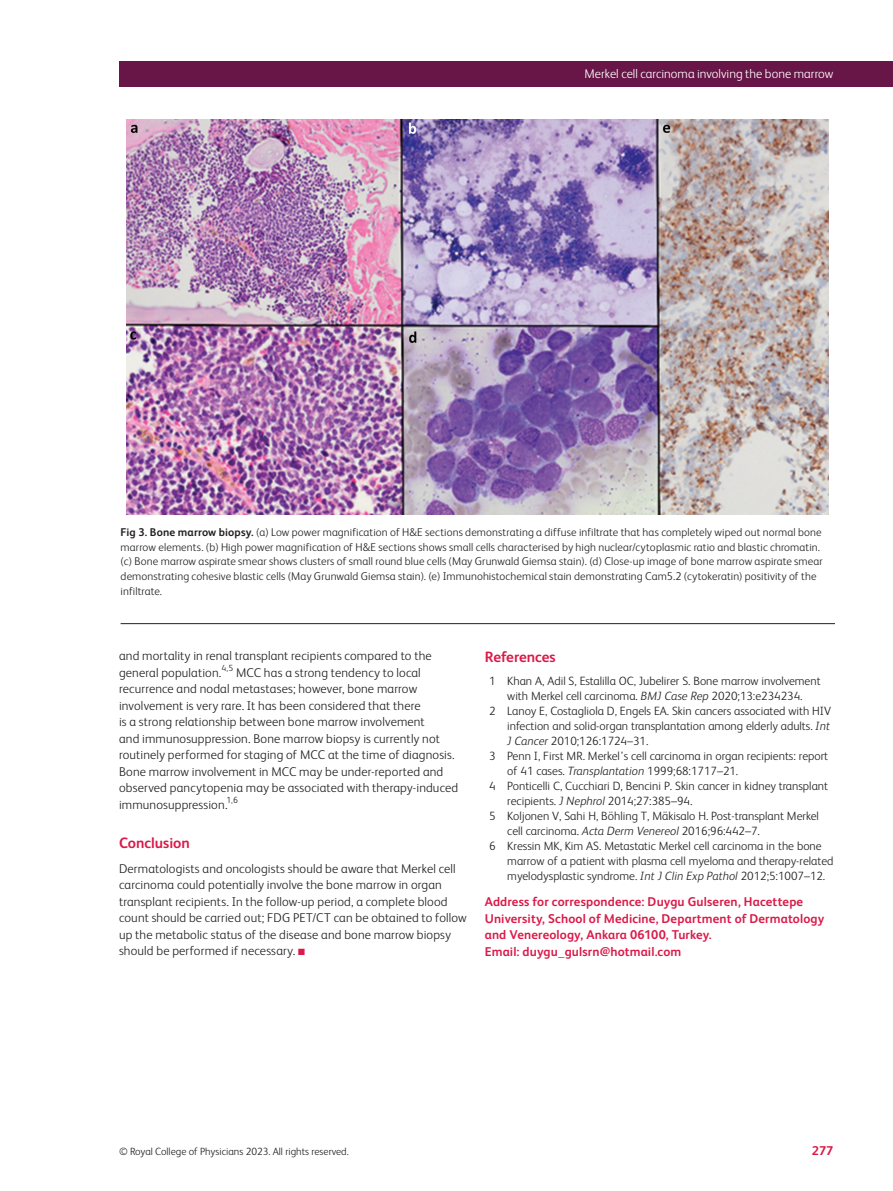
<style>
.page{position:relative;width:893px;height:1191px;background:#fff}
.page>*{position:absolute;margin:0;border:0;box-sizing:border-box;transform-origin:0 0}
.back_ref-list_TITLE{font:700 15px "FS Albert";letter-spacing:-.005em;color:#da1a48}
.body_CONCLUSIONS{font:700 15px "FS Albert";color:#da1a48}
.body_sec_P_noIndent{font:300 12.75px/16.5px "FS Albert";letter-spacing:.01em;color:#231f20}
.article-meta_author{font:700 12.75px/16.5px "FS Albert";letter-spacing:.01em;color:#da1a48}
.t1{font:300 12.75px "FS Albert";color:#fff}
.back_ref-list_REF_1{font:300 12px/15px "FS Albert";color:#231f20}
.Figure_caption{font:300 11.25px/14.7px "FS Albert";letter-spacing:.01em;color:#231f20}
.t2{font:300 10.5px "FS Albert";color:#231f20}
.body_sec_P_noIndent-2{font:300 8.85px "FS Albert";color:#231f20}
.s1{font-weight:700}
.s2{color:#da1a48}
.s3{font-style:italic}
</style>
<div class="page">
<div style="left:119px;top:62px;width:774px;height:25px;background:#681548"></div>
<img style="left:127px;top:120px;width:702px;height:394px">
<hr style="left:121px;top:623px;width:714px;height:1px;background:#231f20">
<p class="t1" style="left:584px;top:66px;width:250px">Merkel cell carcinoma involving the bone marrow</p>
<p class="Figure_caption" style="left:121px;top:525px;width:704px"><span class="s1">Fig 3. Bone marrow biopsy.</span> (a) Low power magnification of H&amp;E sections demonstrating a diffuse infiltrate that has completely wiped out normal bone marrow elements. (b) High power magnification of H&amp;E sections shows small cells characterised by high nuclear/cytoplasmic ratio and blastic chromatin. (c) Bone marrow aspirate smear shows clusters of small round blue cells (May Grunwald Giemsa stain). (d) Close-up image of bone marrow aspirate smear demonstrating cohesive blastic cells (May Grunwald Giemsa stain). (e) Immunohistochemical stain demonstrating Cam5.2 (cytokeratin) positivity of the infiltrate.</p>
<p class="body_sec_P_noIndent" style="left:119px;top:647px;width:314px">and mortality in renal transplant recipients compared to the general population.</p>
<p class="body_sec_P_noIndent-2" style="left:221px;top:663px;width:13px">4,5</p>
<p class="body_sec_P_noIndent" style="left:119px;top:664px;width:341px;text-indent:117px">MCC has a strong tendency to local recurrence and nodal metastases; however, bone marrow involvement is very rare. It has been considered that there<br>is a strong relationship between bone marrow involvement<br>and immunosuppression. Bone marrow biopsy is currently not routinely performed for staging of MCC at the time of diagnosis.<br>Bone marrow involvement in MCC may be under-reported and observed pancytopenia may be associated with therapy-induced immunosuppression.<sup>1,6</sup></p>
<p class="body_CONCLUSIONS" style="left:119px;top:834px;width:72px">Conclusion</p>
<p class="body_sec_P_noIndent" style="left:119px;top:860px;width:349px">Dermatologists and oncologists should be aware that Merkel cell carcinoma could potentially involve the bone marrow in organ transplant recipients. In the follow-up period, a complete blood count should be carried out; FDG PET/CT can be obtained to follow up the metabolic status of the disease and bone marrow biopsy should be performed if necessary. <span class="s2">■</span></p>
<p class="back_ref-list_TITLE" style="left:485px;top:648px;width:72px">References</p>
<p class="back_ref-list_REF_1" style="left:489px;top:673px;width:333px;text-align:center">1 Khan A, Adil S, Estalilla OC, Jubelirer S. Bone marrow involvement with Merkel cell carcinoma. <span class="s3">BMJ Case Rep</span> 2020;13:e234234.</p>
<p class="back_ref-list_REF_1" style="left:507px;top:703px;width:325px;text-align:justify;text-indent:-18px">2 Lanoy E, Costagliola D, Engels EA. Skin cancers associated with HIV infection and solid-organ transplantation among elderly adults. <span class="s3">Int J Cancer</span> 2010;126:1724–31.</p>
<p class="back_ref-list_REF_1" style="left:507px;top:748px;width:322px;text-indent:-18px">3 Penn I, First MR. Merkel’s cell carcinoma in organ recipients: report of 41 cases. <span class="s3">Transplantation</span> 1999;68:1717–21.</p>
<p class="back_ref-list_REF_1" style="left:507px;top:778px;width:322px;text-indent:-18px">4 Ponticelli C, Cucchiari D, Bencini P. Skin cancer in kidney transplant recipients. <span class="s3">J Nephrol</span> 2014;27:385–94.</p>
<p class="back_ref-list_REF_1" style="left:507px;top:808px;width:313px;text-indent:-18px">5 Koljonen V, Sahi H, Böhling T, Mäkisalo H. Post-transplant Merkel cell carcinoma. <span class="s3">Acta Derm Venereol</span> 2016;96:442–7.</p>
<p class="back_ref-list_REF_1" style="left:507px;top:838px;width:328px;text-indent:-18px">6 Kressin MK, Kim AS. Metastatic Merkel cell carcinoma in the bone marrow of a patient with plasma cell myeloma and therapy-related myelodysplastic syndrome. <span class="s3">Int J Clin Exp Pathol</span> 2012;5:1007–12.</p>
<p class="article-meta_author" style="left:485px;top:893px;width:341px">Address for correspondence: Duygu Gulseren, Hacettepe University, School of Medicine, Department of Dermatology and Venereology, Ankara 06100, Turkey.<br>Email: duygu_gulsrn@hotmail.com</p>
<p class="t2" style="left:119px;top:1145px;width:231px">© Royal College of Physicians 2023. All rights reserved.</p>
<p class="article-meta_author" style="left:812px;top:1142px;width:23px">277</p>
</div>
